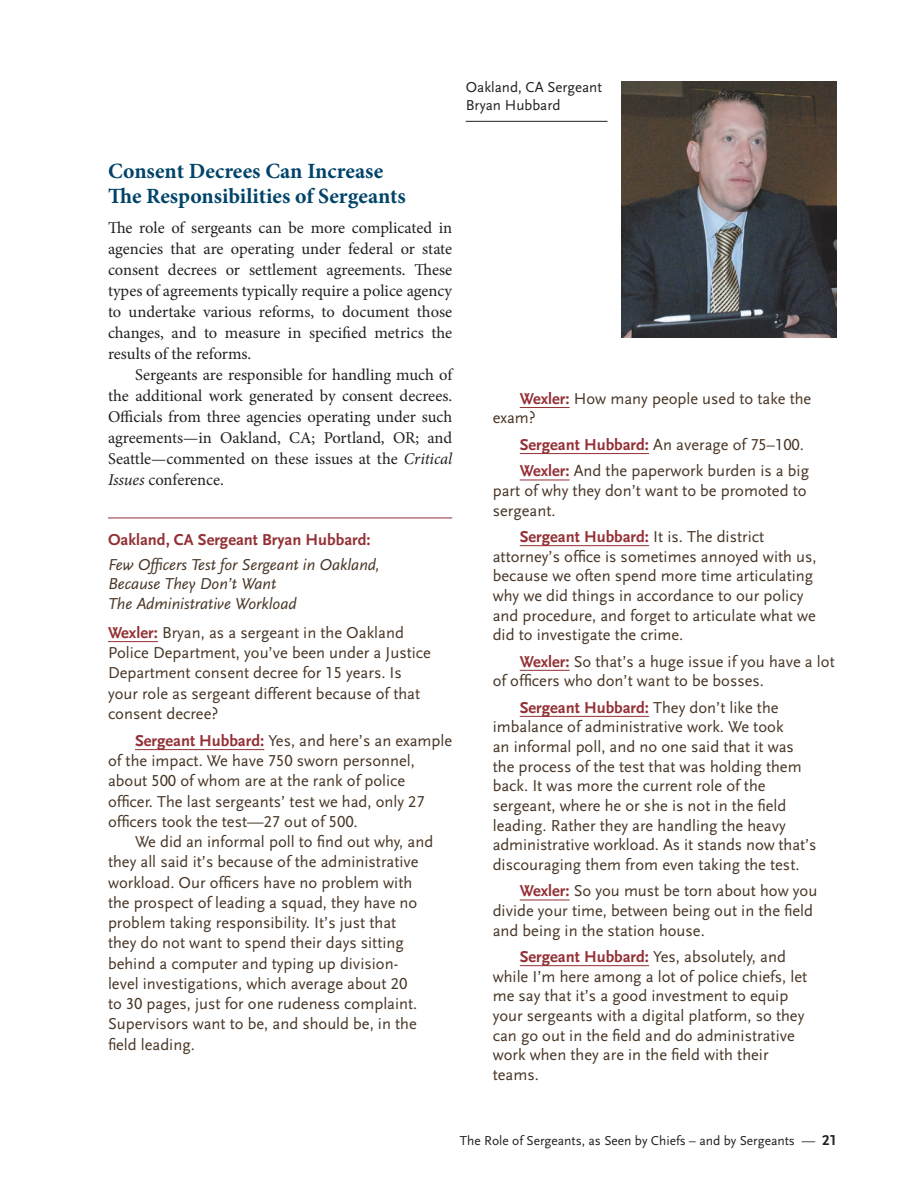
<style>
.page{position:relative;width:918px;height:1188px;background:#fff}
.page>*{position:absolute;margin:0;border:0;box-sizing:border-box;transform-origin:0 0}
._03_-_heading_1{font:700 21.75px/25.5px "Minion Pro";color:#00446a}
.quote_-_text_space_a{font:16.5px/19.6px "Scala Sans LF";color:#483626}
.quote_-_text{font:16.5px/20.2px "Scala Sans LF";color:#483626}
._05_-_body_text_-_fl{font:16.5px/21px "Minion Pro";letter-spacing:-.005em;color:#231f20;text-align:justify}
._05_-_body_text{font:16.5px/21px "Minion Pro";letter-spacing:-.005em;color:#231f20;text-align:justify}
.quote_-_text_-_no_in{font:16.5px/20.2px "Scala Sans LF";color:#483626}
.quote_-_title{font:italic 16.5px/19.5px "Scala Sans LF";color:#483626}
.quote_-_name{font:700 16.5px "Scala Sans LF";color:#943035}
.photo_caption_-_line{font:15px/18px "Scala Sans LF";color:#231f20}
.t1{font:13.5px "Scala Sans LF";color:#231f20}
.s1{font-style:italic}
.s2{font-weight:700;color:#943035}
.s3{font-weight:700;font-size:15px}
</style>
<div class="page">
<hr style="left:520px;top:407px;width:50px;height:1px;background:#943035">
<hr style="left:520px;top:453px;width:129px;height:1px;background:#943035">
<hr style="left:520px;top:480px;width:50px;height:1px;background:#943035">
<hr style="left:520px;top:545px;width:129px;height:1px;background:#943035">
<hr style="left:520px;top:670px;width:50px;height:1px;background:#943035">
<hr style="left:520px;top:716px;width:129px;height:1px;background:#943035">
<hr style="left:520px;top:900px;width:50px;height:1px;background:#943035">
<hr style="left:520px;top:965px;width:129px;height:1px;background:#943035">
<hr style="left:108px;top:518px;width:344px;height:1px;background:#943035">
<hr style="left:108px;top:641px;width:50px;height:1px;background:#943035">
<hr style="left:135px;top:749px;width:129px;height:1px;background:#943035">
<img style="left:621px;top:81px;width:216px;height:257px">
<hr style="left:466px;top:121px;width:142px;height:1px;background:#231f20">
<p class="photo_caption_-_line" style="left:466px;top:79px;width:138px">Oakland, CA Sergeant<br>Bryan Hubbard</p>
<p class="_03_-_heading_1" style="left:108px;top:158px;width:299px">Consent Decrees Can Increase<br>The Responsibilities of Sergeants</p>
<p class="_05_-_body_text_-_fl" style="left:108px;top:218px;width:346px">The role of sergeants can be more complicated in agencies that are operating under federal or state consent decrees or settlement agreements. These types of agreements typically require a police agency to undertake various reforms, to document those changes, and to measure in specified metrics the results of the reforms.</p>
<p class="_05_-_body_text" style="left:108px;top:365px;width:347px;text-indent:27px">Sergeants are responsible for handling much of the additional work generated by consent decrees.<br>Officials from three agencies operating under such agreements—in Oakland, CA; Portland, OR; and Seattle—commented on these issues at the <span class="s1">Critical Issues</span> conference.</p>
<p class="quote_-_name" style="left:108px;top:531px;width:264px">Oakland, CA Sergeant Bryan Hubbard:</p>
<p class="quote_-_title" style="left:108px;top:555px;width:274px">Few Officers Test for Sergeant in Oakland,<br>Because They Don’t Want<br>The Administrative Workload</p>
<p class="quote_-_text_-_no_in" style="left:108px;top:623px;width:325px"><span class="s2">Wexler:</span> Bryan, as a sergeant in the Oakland Police Department, you’ve been under a Justice Department consent decree for 15 years. Is your role as sergeant different because of that consent decree?</p>
<p class="quote_-_text_space_a" style="left:108px;top:731px;width:346px;line-height:20.2px;text-indent:27px"><span class="s2">Sergeant Hubbard:</span> Yes, and here’s an example of the impact. We have 750 sworn personnel, about 500 of whom are at the rank of police officer. The last sergeants’ test we had, only 27 officers took the test—27 out of 500.</p>
<p class="quote_-_text" style="left:108px;top:832px;width:327px;text-indent:27px">We did an informal poll to find out why, and they all said it’s because of the administrative workload. Our officers have no problem with the prospect of leading a squad, they have no problem taking responsibility. It’s just that<br>they do not want to spend their days sitting behind a computer and typing up division-<br>level investigations, which average about 20<br>to 30 pages, just for one rudeness complaint.<br>Supervisors want to be, and should be, in the field leading.</p>
<p class="quote_-_text_space_a" style="left:493px;top:389px;width:320px;text-indent:27px"><span class="s2">Wexler:</span> How many people used to take the exam?</p>
<p class="quote_-_text_space_a" style="left:520px;top:435px;width:286px"><span class="s2">Sergeant Hubbard:</span> An average of 75–100.</p>
<p class="quote_-_text_space_a" style="left:493px;top:461px;width:318px;text-indent:27px"><span class="s2">Wexler:</span> And the paperwork burden is a big part of why they don’t want to be promoted to sergeant.</p>
<p class="quote_-_text_space_a" style="left:493px;top:527px;width:325px;text-indent:27px"><span class="s2">Sergeant Hubbard:</span> It is. The district attorney’s office is sometimes annoyed with us, because we often spend more time articulating why we did things in accordance to our policy and procedure, and forget to articulate what we did to investigate the crime.</p>
<p class="quote_-_text_space_a" style="left:493px;top:652px;width:344px;text-indent:27px"><span class="s2">Wexler:</span> So that’s a huge issue if you have a lot of officers who don’t want to be bosses.</p>
<p class="quote_-_text_space_a" style="left:493px;top:698px;width:325px;text-indent:27px"><span class="s2">Sergeant Hubbard:</span> They don’t like the imbalance of administrative work. We took<br>an informal poll, and no one said that it was the process of the test that was holding them back. It was more the current role of the sergeant, where he or she is not in the field leading. Rather they are handling the heavy administrative workload. As it stands now that’s discouraging them from even taking the test.</p>
<p class="quote_-_text_space_a" style="left:493px;top:881px;width:326px;text-indent:27px"><span class="s2">Wexler:</span> So you must be torn about how you divide your time, between being out in the field and being in the station house.</p>
<p class="quote_-_text_space_a" style="left:493px;top:947px;width:316px;text-indent:27px"><span class="s2">Sergeant Hubbard:</span> Yes, absolutely, and while I’m here among a lot of police chiefs, let me say that it’s a good investment to equip your sergeants with a digital platform, so they can go out in the field and do administrative work when they are in the field with their teams.</p>
<p class="t1" style="left:460px;top:1133px;width:379px">The Role of Sergeants, as Seen by Chiefs – and by Sergeants — <span class="s3">21</span></p>
</div>
